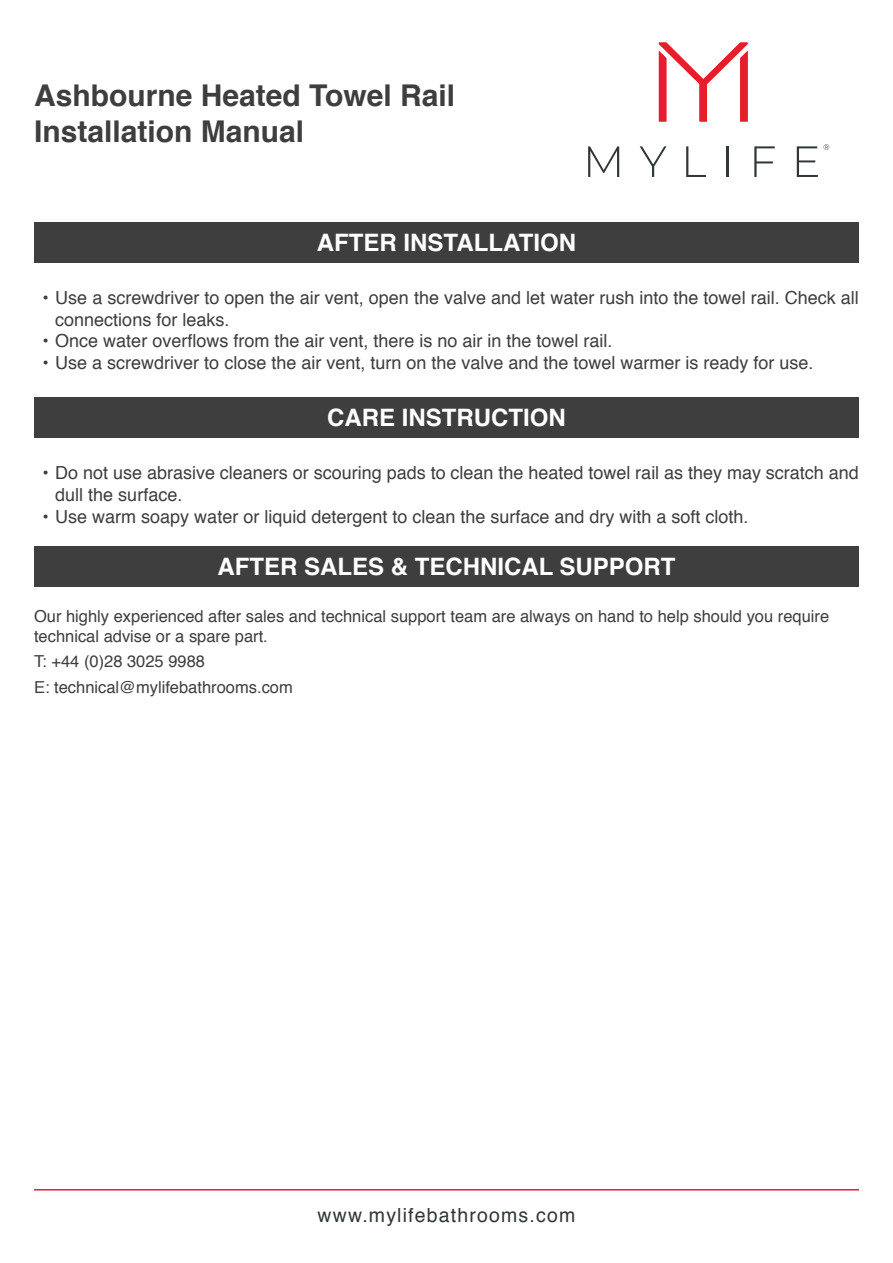
<style>
.page{position:relative;width:893px;height:1263px;background:#fff}
.page>*{position:absolute;margin:0;border:0;box-sizing:border-box;transform-origin:0 0}
.t1{font:700 30px/36px "Helvetica";color:#3e3e3f}
.t2{font:700 24px "Helvetica";color:#fff}
.t3{font:19.5px "Helvetica";letter-spacing:.06em;color:#313739}
.t4{font:18px/21.6px "Helvetica";color:#3e3e3f}
.t5{font:16.5px/19.8px "Helvetica";color:#3e3e3f}
</style>
<div class="page">
<hr style="left:34px;top:1189px;width:825px;height:1px;background:#e61d2a">
<svg style="left:659px;top:43px;width:89px;height:78px"></svg>
<svg style="left:588px;top:146px;width:31px;height:31px"></svg>
<svg style="left:640px;top:146px;width:26px;height:31px"></svg>
<svg style="left:686px;top:146px;width:20px;height:31px"></svg>
<hr style="left:727px;top:146px;width:2px;height:31px;background:#313739">
<svg style="left:754px;top:146px;width:21px;height:31px"></svg>
<svg style="left:797px;top:144px;width:32px;height:33px"></svg>
<div style="left:34px;top:546px;width:825px;height:40px;background:#3e3e3f"></div>
<div style="left:34px;top:397px;width:825px;height:41px;background:#3e3e3f"></div>
<div style="left:34px;top:222px;width:825px;height:40px;background:#3e3e3f"></div>
<h1 class="t1" style="left:34px;top:78px;width:423px">Ashbourne Heated Towel Rail<br>Installation Manual</h1>
<h2 class="t2" style="left:317px;top:223px;width:261px">AFTER INSTALLATION</h2>
<p class="t4" style="left:55px;top:288px;width:805px;text-indent:-13px">• Use a screwdriver to open the air vent, open the valve and let water rush into the towel rail. Check all connections for leaks.</p>
<p class="t4" style="left:43px;top:331px;width:571px">• Once water overflows from the air vent, there is no air in the towel rail.</p>
<p class="t4" style="left:43px;top:352px;width:773px">• Use a screwdriver to close the air vent, turn on the valve and the towel warmer is ready for use.</p>
<h2 class="t2" style="left:327px;top:399px;width:240px">CARE INSTRUCTION</h2>
<p class="t4" style="left:55px;top:463px;width:805px;text-indent:-13px">• Do not use abrasive cleaners or scouring pads to clean the heated towel rail as they may scratch and dull the surface.</p>
<p class="t4" style="left:43px;top:506px;width:708px">• Use warm soapy water or liquid detergent to clean the surface and dry with a soft cloth.</p>
<h2 class="t2" style="left:217px;top:547px;width:460px">AFTER SALES &amp; TECHNICAL SUPPORT</h2>
<p class="t5" style="left:34px;top:606px;width:797px">Our highly experienced after sales and technical support team are always on hand to help should you require technical advise or a spare part.</p>
<p class="t5" style="left:34px;top:649px;width:260px;line-height:25.8px">T: +44 (0)28 3025 9988<br>E: technical@mylifebathrooms.com</p>
<p class="t3" style="left:318px;top:1200px;width:259px">www.mylifebathrooms.com</p>
</div>
